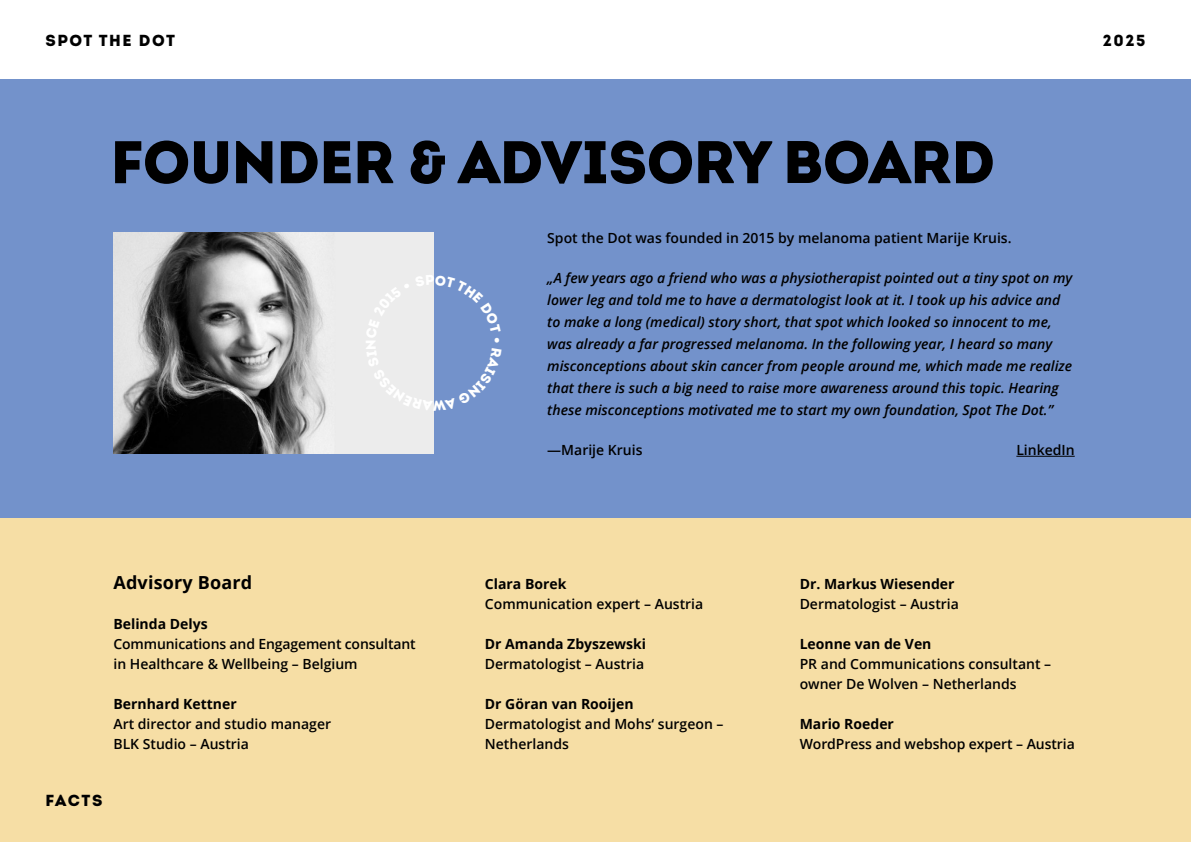
<style>
.page{position:relative;width:1191px;height:842px;background:#fff}
.page>*{position:absolute;margin:0;border:0;box-sizing:border-box;transform-origin:0 0}
.t1{font:60px "Intro Black Caps";letter-spacing:-.01em;color:#000}
.t2{font:700 18px "Open Sans";letter-spacing:.01em;color:#000}
.t3{font:16px "Intro Black Caps";letter-spacing:.1em;color:#000}
.t4{font:italic 600 14px/22px "Open Sans";color:#000}
.t5{font:600 14px/20px "Open Sans";color:#000}
.t6{font:700 14px "Open Sans";color:#000}
</style>
<div class="page">
<div style="left:0;top:79px;width:1191px;height:763px;background:#7392cb"></div>
<div style="left:0;top:519px;width:1191px;height:323px;background:#f6dea5"></div>
<hr style="left:1016px;top:456px;width:58px;height:1px;background:#000">
<img style="left:113px;top:232px;width:321px;height:222px">
<svg style="left:432px;top:348px;width:2px;height:63px"></svg>
<p class="t3" style="left:45px;top:30px;width:131px">SPOT THE DOT</p>
<p class="t3" style="left:1102px;top:30px;width:44px">2025</p>
<h1 class="t1" style="left:111px;top:123px;width:886px">FOUNDER &amp; ADVISORY BOARD</h1>
<p class="t2" style="left:113px;top:570px;width:140px">Advisory Board</p>
<p class="t6" style="left:113px;top:614px;width:96px">Belinda Delys</p>
<p class="t5" style="left:113px;top:634px;width:304px">Communications and Engagement consultant in Healthcare &amp; Wellbeing – Belgium</p>
<p class="t6" style="left:113px;top:694px;width:125px">Bernhard Kettner</p>
<p class="t5" style="left:113px;top:714px;width:219px">Art director and studio manager<br>BLK Studio – Austria</p>
<p class="t3" style="left:45px;top:790px;width:59px">FACTS</p>
<p class="t5" style="left:547px;top:228px;width:466px">Spot the Dot was founded in 2015 by melanoma patient Marije Kruis.</p>
<p class="t4" style="left:547px;top:267px;width:526px">„A few years ago a friend who was a physiotherapist pointed out a tiny spot on my lower leg and told me to have a dermatologist look at it. I took up his advice and to make a long (medical) story short, that spot which looked so innocent to me, was already a far progressed melanoma. In the following year, I heard so many misconceptions about skin cancer from people around me, which made me realize that there is such a big need to raise more awareness around this topic. Hearing these misconceptions motivated me to start my own foundation, Spot The Dot.”</p>
<p class="t5" style="left:547px;top:440px;width:97px">—Marije Kruis</p>
<p class="t5" style="left:1016px;top:440px;width:60px">LinkedIn</p>
<p class="t6" style="left:485px;top:574px;width:83px">Clara Borek</p>
<p class="t5" style="left:485px;top:594px;width:220px">Communication expert – Austria</p>
<p class="t6" style="left:485px;top:634px;width:163px">Dr Amanda Zbyszewski</p>
<p class="t5" style="left:485px;top:654px;width:161px">Dermatologist – Austria</p>
<p class="t6" style="left:485px;top:694px;width:150px">Dr Göran van Rooijen</p>
<p class="t5" style="left:485px;top:714px;width:240px">Dermatologist and Mohs‘ surgeon –<br>Netherlands</p>
<p class="t6" style="left:799px;top:574px;width:156px">Dr. Markus Wiesender</p>
<p class="t5" style="left:799px;top:594px;width:161px">Dermatologist – Austria</p>
<p class="t6" style="left:799px;top:634px;width:133px">Leonne van de Ven</p>
<p class="t5" style="left:799px;top:654px;width:253px">PR and Communications consultant – owner De Wolven – Netherlands</p>
<p class="t6" style="left:799px;top:714px;width:96px">Mario Roeder</p>
<p class="t5" style="left:799px;top:734px;width:277px">WordPress and webshop expert – Austria</p>
</div>
